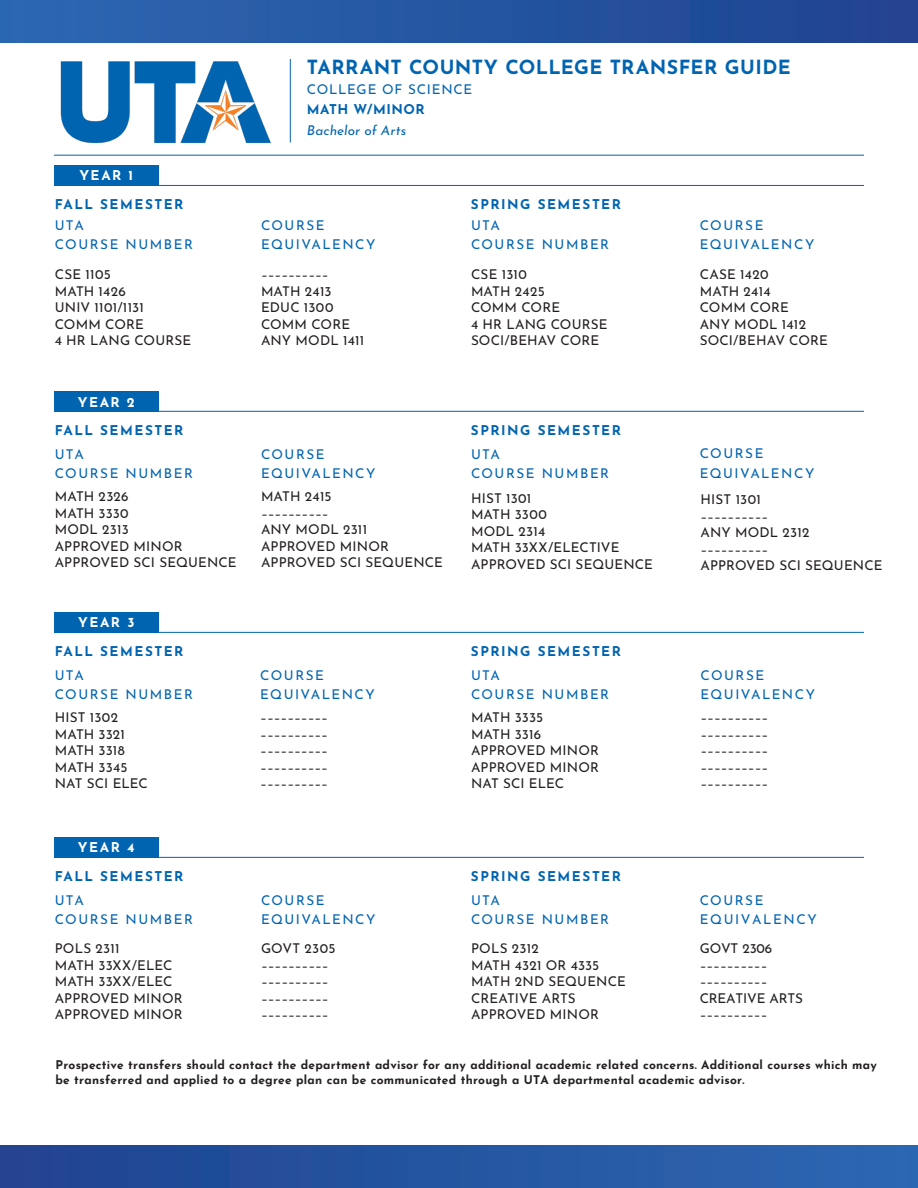
<style>
.page{position:relative;width:918px;height:1188px;background:#fff}
.page>*{position:absolute;margin:0;border:0;box-sizing:border-box;transform-origin:0 0}
.t1{font:700 19.5px "Josefin Sans";letter-spacing:.02em;color:#0064b1}
.t2{font:13.5px/16.5px "Josefin Sans";letter-spacing:.005em;color:#231f20}
.t3{font:13.5px/19.5px "Josefin Sans";letter-spacing:.11em;color:#0064b1}
.t4{font:700 13.5px "Josefin Sans";letter-spacing:.115em;color:#0064b1}
.t5{font:700 13.5px "Josefin Sans";letter-spacing:.11em;color:#fff}
.t6{font:13.5px "Josefin Sans";letter-spacing:.055em;color:#0064b1}
.t7{font:italic 13.5px "Josefin Sans";letter-spacing:.005em;color:#0064b1}
.t8{font:700 13.5px "Josefin Sans";letter-spacing:.035em;color:#0064b1}
.t9{font:13.5px "Josefin Sans";letter-spacing:.025em;color:#231f20}
.t10{font:700 12px/14.4px "Josefin Sans";letter-spacing:.02em;color:#231f20}
.s1{font-style:inherit}
</style>
<div class="page">
<div style="left:54px;top:165px;width:105px;height:20px;background:#0064b1"></div>
<div style="left:54px;top:391px;width:105px;height:20px;background:#0064b1"></div>
<div style="left:54px;top:612px;width:105px;height:20px;background:#0064b1"></div>
<div style="left:54px;top:837px;width:105px;height:20px;background:#0064b1"></div>
<hr style="left:54px;top:155px;width:810px;height:1px;background:#0064b1">
<hr style="left:54px;top:185px;width:810px;height:1px;background:#0064b1">
<hr style="left:54px;top:411px;width:810px;height:1px;background:#0064b1">
<hr style="left:54px;top:632px;width:810px;height:1px;background:#0064b1">
<hr style="left:54px;top:857px;width:810px;height:1px;background:#0064b1">
<hr style="left:290px;top:59px;width:1px;height:84px;background:#0064b1">
<img style="left:60px;top:61px;width:211px;height:82px">
<div style="left:0;top:0;width:918px;height:42px;background:linear-gradient(to right,#2c68b2,#1f4390)"></div>
<div style="left:0;top:1146px;width:918px;height:42px;background:linear-gradient(to right,#1f4390,#2c68b2)"></div>
<p class="t1" style="left:307px;top:49px;width:485px">TARRANT COUNTY COLLEGE TRANSFER GUIDE</p>
<p class="t6" style="left:307px;top:78px;width:167px">COLLEGE OF SCIENCE</p>
<p class="t8" style="left:307px;top:97px;width:119px">MATH W/MINOR</p>
<p class="t7" style="left:307px;top:119px;width:101px">Bachelor of Arts</p>
<p class="t5" style="left:79px;top:163px;width:55px">YEAR 1</p>
<p class="t4" style="left:55px;top:193px;width:130px">FALL SEMESTER</p>
<p class="t4" style="left:471px;top:193px;width:152px">SPRING SEMESTER</p>
<p class="t3" style="left:55px;top:214px;width:31px">UTA</p>
<p class="t3" style="left:55px;top:233px;width:140px">COURSE NUMBER</p>
<p class="t3" style="left:261px;top:214px;width:65px">COURSE</p>
<p class="t3" style="left:261px;top:233px;width:116px">EQUIVALENCY</p>
<p class="t3" style="left:471px;top:214px;width:31px">UTA</p>
<p class="t3" style="left:471px;top:233px;width:140px">COURSE NUMBER</p>
<p class="t3" style="left:700px;top:214px;width:65px">COURSE</p>
<p class="t3" style="left:700px;top:233px;width:116px">EQUIVALENCY</p>
<p class="t2" style="left:55px;top:265px;width:58px">CSE 1105</p>
<p class="t2" style="left:55px;top:281px;width:73px">MATH 1426</p>
<p class="t2" style="left:55px;top:298px;width:91px">UNIV 1101/1131</p>
<p class="t2" style="left:55px;top:314px;width:91px">COMM CORE</p>
<p class="t2" style="left:55px;top:331px;width:138px">4 HR LANG COURSE</p>
<p class="t2" style="left:261px;top:265px;width:69px">––––––––––</p>
<p class="t2" style="left:261px;top:281px;width:72px">MATH 2413</p>
<p class="t2" style="left:261px;top:298px;width:74px">EDUC 1300</p>
<p class="t2" style="left:261px;top:314px;width:91px">COMM CORE</p>
<p class="t2" style="left:261px;top:331px;width:105px">ANY MODL 1411</p>
<p class="t2" style="left:471px;top:264px;width:57px">CSE 1310</p>
<p class="t2" style="left:471px;top:281px;width:75px">MATH 2425</p>
<p class="t2" style="left:471px;top:297px;width:91px">COMM CORE</p>
<p class="t2" style="left:471px;top:314px;width:138px">4 HR LANG COURSE</p>
<p class="t2" style="left:471px;top:330px;width:130px">SOCI/BEHAV CORE</p>
<p class="t2" style="left:700px;top:264px;width:70px">CASE 1420</p>
<p class="t2" style="left:700px;top:281px;width:72px">MATH 2414</p>
<p class="t2" style="left:700px;top:297px;width:91px">COMM CORE</p>
<p class="t2" style="left:700px;top:314px;width:108px">ANY MODL 1412</p>
<p class="t2" style="left:700px;top:330px;width:130px">SOCI/BEHAV CORE</p>
<p class="t5" style="left:78px;top:391px;width:59px">YEAR 2</p>
<p class="t4" style="left:55px;top:418px;width:130px">FALL SEMESTER</p>
<p class="t4" style="left:471px;top:418px;width:152px">SPRING SEMESTER</p>
<p class="t3" style="left:55px;top:443px;width:31px">UTA</p>
<p class="t3" style="left:55px;top:462px;width:140px">COURSE NUMBER</p>
<p class="t3" style="left:261px;top:442px;width:65px">COURSE</p>
<p class="t3" style="left:261px;top:462px;width:116px">EQUIVALENCY</p>
<p class="t3" style="left:471px;top:442px;width:31px">UTA</p>
<p class="t3" style="left:471px;top:462px;width:140px">COURSE NUMBER</p>
<p class="t3" style="left:700px;top:442px;width:65px">COURSE</p>
<p class="t3" style="left:700px;top:462px;width:116px">EQUIVALENCY</p>
<p class="t2" style="left:55px;top:487px;width:75px">MATH 2326</p>
<p class="t2" style="left:55px;top:503px;width:75px">MATH 3330</p>
<p class="t2" style="left:55px;top:520px;width:76px">MODL 2313</p>
<p class="t2" style="left:55px;top:536px;width:130px">APPROVED MINOR</p>
<p class="t2" style="left:55px;top:553px;width:184px">APPROVED SCI SEQUENCE</p>
<p class="t2" style="left:261px;top:487px;width:72px">MATH 2415</p>
<p class="t2" style="left:261px;top:503px;width:69px">––––––––––</p>
<p class="t2" style="left:261px;top:520px;width:108px">ANY MODL 2311</p>
<p class="t2" style="left:261px;top:536px;width:130px">APPROVED MINOR</p>
<p class="t2" style="left:261px;top:553px;width:184px">APPROVED SCI SEQUENCE</p>
<p class="t2" style="left:471px;top:488px;width:62px">HIST 1301</p>
<p class="t2" style="left:471px;top:505px;width:77px">MATH 3300</p>
<p class="t2" style="left:471px;top:521px;width:76px">MODL 2314</p>
<p class="t2" style="left:471px;top:538px;width:150px">MATH 33XX/ELECTIVE</p>
<p class="t2" style="left:471px;top:554px;width:184px">APPROVED SCI SEQUENCE</p>
<p class="t2" style="left:701px;top:489px;width:62px">HIST 1301</p>
<p class="t2" style="left:701px;top:506px;width:69px">––––––––––</p>
<p class="t2" style="left:701px;top:522px;width:111px">ANY MODL 2312</p>
<p class="t2" style="left:701px;top:539px;width:69px">––––––––––</p>
<p class="t2" style="left:701px;top:555px;width:184px">APPROVED SCI SEQUENCE</p>
<p class="t5" style="left:78px;top:610px;width:58px">YEAR 3</p>
<p class="t4" style="left:55px;top:640px;width:130px">FALL SEMESTER</p>
<p class="t4" style="left:471px;top:640px;width:152px">SPRING SEMESTER</p>
<p class="t3" style="left:55px;top:664px;width:31px">UTA</p>
<p class="t3" style="left:55px;top:683px;width:140px">COURSE NUMBER</p>
<p class="t3" style="left:260px;top:663px;width:65px">COURSE</p>
<p class="t3" style="left:260px;top:683px;width:116px">EQUIVALENCY</p>
<p class="t3" style="left:471px;top:663px;width:31px">UTA</p>
<p class="t3" style="left:471px;top:683px;width:140px">COURSE NUMBER</p>
<p class="t3" style="left:701px;top:663px;width:65px">COURSE</p>
<p class="t3" style="left:701px;top:683px;width:116px">EQUIVALENCY</p>
<p class="t2" style="left:55px;top:708px;width:65px">HIST 1302</p>
<p class="t2" style="left:55px;top:724px;width:72px">MATH 3321</p>
<p class="t2" style="left:55px;top:741px;width:72px">MATH 3318</p>
<p class="t2" style="left:55px;top:757px;width:74px">MATH 3345</p>
<p class="t2" style="left:55px;top:774px;width:95px">NAT SCI ELEC</p>
<p class="t2" style="left:260px;top:708px;width:69px">––––––––––</p>
<p class="t2" style="left:260px;top:724px;width:69px">––––––––––</p>
<p class="t2" style="left:260px;top:741px;width:69px">––––––––––</p>
<p class="t2" style="left:260px;top:757px;width:69px">––––––––––</p>
<p class="t2" style="left:260px;top:774px;width:69px">––––––––––</p>
<p class="t2" style="left:471px;top:708px;width:74px">MATH 3335</p>
<p class="t2" style="left:471px;top:724px;width:72px">MATH 3316</p>
<p class="t2" style="left:471px;top:741px;width:130px">APPROVED MINOR</p>
<p class="t2" style="left:471px;top:757px;width:130px">APPROVED MINOR</p>
<p class="t2" style="left:471px;top:774px;width:95px">NAT SCI ELEC</p>
<p class="t2" style="left:701px;top:708px;width:69px">––––––––––</p>
<p class="t2" style="left:701px;top:724px;width:69px">––––––––––</p>
<p class="t2" style="left:701px;top:741px;width:69px">––––––––––</p>
<p class="t2" style="left:701px;top:757px;width:69px">––––––––––</p>
<p class="t2" style="left:701px;top:774px;width:69px">––––––––––</p>
<p class="t5" style="left:78px;top:835px;width:58px">YEAR 4</p>
<p class="t4" style="left:55px;top:865px;width:130px">FALL SEMESTER</p>
<p class="t4" style="left:471px;top:865px;width:152px">SPRING SEMESTER</p>
<p class="t3" style="left:55px;top:889px;width:31px">UTA</p>
<p class="t3" style="left:55px;top:908px;width:140px">COURSE NUMBER</p>
<p class="t2" style="left:55px;top:939px;width:66px">POLS 2311</p>
<p class="t2" style="left:55px;top:955px;width:119px">MATH 33XX/ELEC</p>
<p class="t2" style="left:55px;top:972px;width:119px">MATH 33XX/ELEC</p>
<p class="t2" style="left:55px;top:988px;width:130px">APPROVED MINOR</p>
<p class="t2" style="left:55px;top:1005px;width:130px">APPROVED MINOR</p>
<p class="t3" style="left:261px;top:888px;width:65px">COURSE</p>
<p class="t3" style="left:261px;top:908px;width:116px">EQUIVALENCY</p>
<p class="t9" style="left:261px;top:937px;width:76px">GOVT 2305</p>
<p class="t2" style="left:261px;top:955px;width:69px">––––––––––</p>
<p class="t2" style="left:261px;top:972px;width:69px">––––––––––</p>
<p class="t2" style="left:261px;top:988px;width:69px">––––––––––</p>
<p class="t2" style="left:261px;top:1005px;width:69px">––––––––––</p>
<p class="t3" style="left:471px;top:888px;width:31px">UTA</p>
<p class="t3" style="left:471px;top:908px;width:140px">COURSE NUMBER</p>
<p class="t2" style="left:471px;top:939px;width:69px">POLS 2312</p>
<p class="t2" style="left:471px;top:955px;width:156px">MATH 4321 OR 4335<br>MATH 2ND SEQUENCE<br>CREATIVE ARTS</p>
<p class="t2" style="left:471px;top:1005px;width:130px">APPROVED MINOR</p>
<p class="t3" style="left:700px;top:888px;width:119px">COURSE<br>EQUIVALENCY</p>
<p class="t2" style="left:700px;top:939px;width:105px"><span class="s1">GOVT 2306 </span>–––––––––– ––––––––––<br><span class="s1">CREATIVE ARTS </span>––––––––––</p>
<p class="t10" style="left:56px;top:1056px;width:823px">Prospective transfers should contact the department advisor for any additional academic related concerns. Additional courses which may be transferred and applied to a degree plan can be communicated through a UTA departmental academic advisor.</p>
</div>
